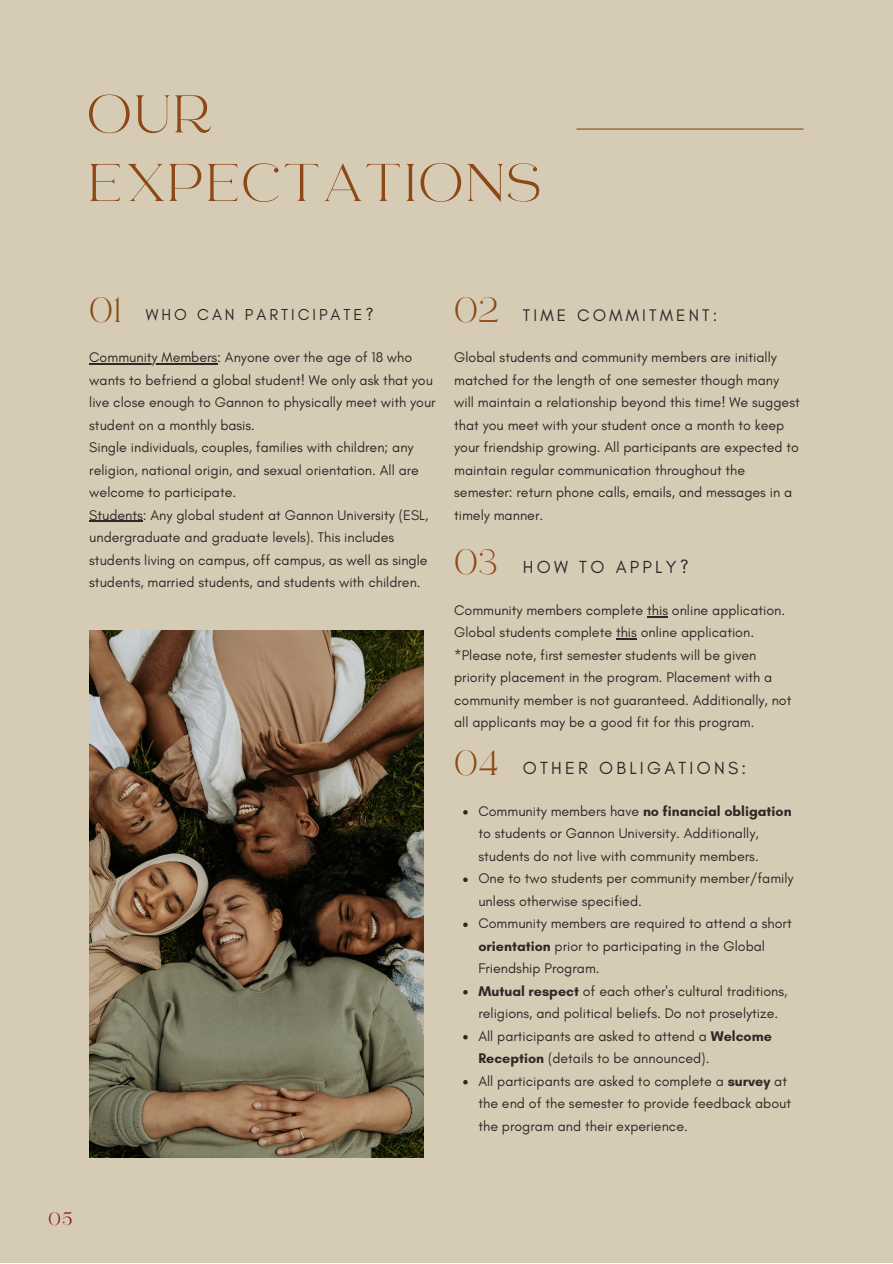
<style>
.page{position:relative;width:893px;height:1264px;background:#fff}
.page>*{position:absolute;margin:0;border:0;box-sizing:border-box;transform-origin:0 0}
.t1{font:52.65px/68.6px "RTL Ansam Ansam";color:#8d4816}
.t2{font:34.5px "RTL Ansam Ansam";color:#8d4816}
.t3{font:17.85px "Glacial Indifference";letter-spacing:.18em;color:#302727}
.t4{font:17.85px "RTL Ansam Ansam";color:#800000}
.t5{font:17.1px "Glacial Indifference";letter-spacing:.18em;color:#302727}
.t6{font:16.2px "Glacial Indifference";letter-spacing:.18em;color:#302727}
.t7{font:14.25px/22.5px "Glacial Indifference";color:#302727}
.s1{font-weight:700}
</style>
<div class="page">
<div style="left:0;top:0;width:892px;height:1262px;background:#d6ccb6"></div>
<img style="left:89px;top:630px;width:334px;height:527px">
<hr style="left:577px;top:128px;width:226px;height:2px;background:#8d4816">
<hr style="left:89px;top:363px;width:128px;height:1px;background:#302727">
<hr style="left:89px;top:521px;width:54px;height:1px;background:#302727">
<svg style="left:647px;top:616px;width:21px;height:1px"></svg>
<svg style="left:616px;top:638px;width:21px;height:1px"></svg>
<svg style="left:463px;top:810px;width:4px;height:4px"></svg>
<svg style="left:463px;top:877px;width:4px;height:5px"></svg>
<svg style="left:463px;top:922px;width:4px;height:5px"></svg>
<svg style="left:463px;top:990px;width:4px;height:4px"></svg>
<svg style="left:463px;top:1035px;width:4px;height:4px"></svg>
<svg style="left:463px;top:1080px;width:4px;height:4px"></svg>
<p class="t1" style="left:89px;top:85px;width:456px">OUR<br>EXPECTATIONS</p>
<p class="t2" style="left:89px;top:289px;width:34px">01</p>
<p class="t6" style="left:146px;top:305px;width:229px">WHO CAN PARTICIPATE?</p>
<p class="t2" style="left:454px;top:289px;width:46px">02</p>
<p class="t5" style="left:523px;top:304px;width:196px">TIME COMMITMENT:</p>
<p class="t7" style="left:89px;top:346px;width:348px">Community Members: Anyone over the age of 18 who wants to befriend a global student! We only ask that you live close enough to Gannon to physically meet with your student on a monthly basis.</p>
<p class="t7" style="left:89px;top:436px;width:331px">Single individuals, couples, families with children; any religion, national origin, and sexual orientation. All are welcome to participate.</p>
<p class="t7" style="left:89px;top:503px;width:340px">Students: Any global student at Gannon University (ESL, undergraduate and graduate levels). This includes students living on campus, off campus, as well as single students, married students, and students with children.</p>
<p class="t7" style="left:454px;top:346px;width:347px">Global students and community members are initially matched for the length of one semester though many will maintain a relationship beyond this time! We suggest that you meet with your student once a month to keep your friendship growing. All participants are expected to maintain regular communication throughout the semester: return phone calls, emails, and messages in a timely manner.</p>
<p class="t2" style="left:454px;top:541px;width:45px">03</p>
<p class="t3" style="left:523px;top:556px;width:167px">HOW TO APPLY?</p>
<p class="t7" style="left:454px;top:598px;width:332px">Community members complete this online application.</p>
<p class="t7" style="left:454px;top:621px;width:301px">Global students complete this online application.</p>
<p class="t7" style="left:454px;top:643px;width:339px">*Please note, first semester students will be given priority placement in the program. Placement with a community member is not guaranteed. Additionally, not all applicants may be a good fit for this program.</p>
<p class="t2" style="left:454px;top:742px;width:46px">04</p>
<p class="t3" style="left:523px;top:757px;width:225px">OTHER OBLIGATIONS:</p>
<p class="t7" style="left:478px;top:799px;width:315px">Community members have <span class="s1">no financial obligation </span>to students or Gannon University. Additionally, students do not live with community members.</p>
<p class="t7" style="left:478px;top:867px;width:317px">One to two students per community member/family unless otherwise specified.</p>
<p class="t7" style="left:478px;top:911px;width:315px">Community members are required to attend a short <span class="s1">orientation</span> prior to participating in the Global<br>Friendship Program.</p>
<p class="t7" style="left:478px;top:979px;width:310px"><span class="s1">Mutual respect</span> of each other's cultural traditions, religions, and political beliefs. Do not proselytize.</p>
<p class="t7" style="left:478px;top:1024px;width:295px">All participants are asked to attend a <span class="s1">Welcome<br>Reception</span> (details to be announced).</p>
<p class="t7" style="left:478px;top:1069px;width:314px">All participants are asked to complete a <span class="s1">survey</span> at the end of the semester to provide feedback about the program and their experience.</p>
<p class="t4" style="left:49px;top:1207px;width:25px">05</p>
</div>
